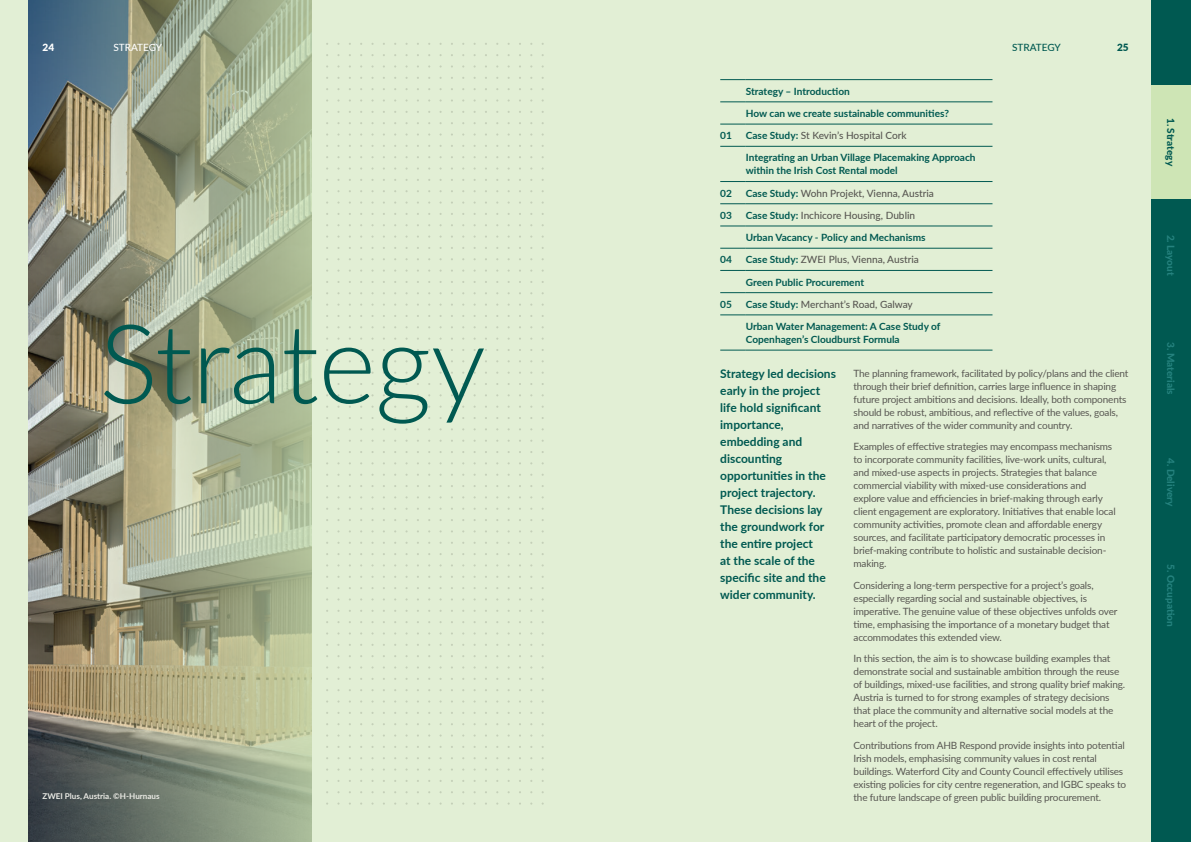
<style>
.page{position:relative;width:1191px;height:842px;background:#e2efd5}
.page>*{position:absolute;margin:0;border:0;box-sizing:border-box;transform-origin:0 0}
.t1{font:300 110px "Lato";letter-spacing:-.005em;color:#005951}
.t2{font:700 12px/17px "Lato";color:#005951}
.t3{font:10px/13px "Lato";letter-spacing:-.015em;color:#585752}
.t4{font:700 10px/13px "Lato";color:#005951}
.t5{font:500 10px "Lato";color:#585752}
.t6{font:800 10px "Lato";color:#25827e}
.t7{font:800 10px "Lato";letter-spacing:-.005em;color:#005951}
.t8{font:500 10px "Lato";color:#fff}
.t9{font:500 10px "Lato";color:#005951}
.t10{font:900 10px "Lato";color:#005951}
.t11{font:900 10px "Lato";color:#fff}
.t12{font:700 8px "Lato";color:#ecece6}
.s1{font-weight:700;color:#005951}
</style>
<div class="page">
<svg style="left:720px;top:79px;width:26px;height:1px"></svg>
<hr style="left:746px;top:79px;width:246px;height:1px;background:#005951">
<svg style="left:720px;top:102px;width:26px;height:1px"></svg>
<hr style="left:746px;top:102px;width:246px;height:1px;background:#005951">
<svg style="left:720px;top:124px;width:26px;height:1px"></svg>
<hr style="left:746px;top:124px;width:246px;height:1px;background:#005951">
<svg style="left:720px;top:146px;width:26px;height:1px"></svg>
<hr style="left:746px;top:146px;width:246px;height:1px;background:#005951">
<svg style="left:720px;top:181px;width:26px;height:1px"></svg>
<hr style="left:746px;top:181px;width:246px;height:1px;background:#005951">
<svg style="left:720px;top:203px;width:26px;height:1px"></svg>
<hr style="left:746px;top:203px;width:246px;height:1px;background:#005951">
<svg style="left:720px;top:226px;width:26px;height:1px"></svg>
<hr style="left:746px;top:226px;width:246px;height:1px;background:#005951">
<svg style="left:720px;top:248px;width:26px;height:1px"></svg>
<hr style="left:746px;top:248px;width:246px;height:1px;background:#005951">
<svg style="left:720px;top:270px;width:26px;height:1px"></svg>
<hr style="left:746px;top:270px;width:246px;height:1px;background:#005951">
<svg style="left:720px;top:292px;width:26px;height:1px"></svg>
<hr style="left:746px;top:292px;width:246px;height:1px;background:#005951">
<svg style="left:720px;top:315px;width:26px;height:1px"></svg>
<hr style="left:746px;top:315px;width:246px;height:1px;background:#005951">
<svg style="left:720px;top:350px;width:26px;height:1px"></svg>
<hr style="left:746px;top:350px;width:246px;height:1px;background:#005951">
<img style="left:28px;top:0;width:284px;height:842px">
<div style="left:1151px;top:0;width:40px;height:842px;background:#005951"></div>
<div style="left:1151px;top:85px;width:40px;height:113px;background:#cee5b5"></div>
<p class="t11" style="left:43px;top:39px;width:13px">24</p>
<p class="t8" style="left:113px;top:40px;width:50px">STRATEGY</p>
<p class="t9" style="left:1012px;top:40px;width:50px">STRATEGY</p>
<p class="t4" style="left:746px;top:84px;width:106px">Strategy – Introduction</p>
<p class="t4" style="left:746px;top:106px;width:205px">How can we create sustainable communities?</p>
<p class="t10" style="left:1117px;top:39px;width:13px">25</p>
<h1 class="t1" style="left:99px;top:287px;width:388px">Strategy</h1>
<p class="t12" style="left:43px;top:791px;width:119px">ZWEI Plus, Austria. ©H-Hurnaus</p>
<p class="t4" style="left:720px;top:129px;width:13px">01</p>
<p class="t5" style="left:746px;top:128px;width:162px"><span class="s1">Case Study:</span> St Kevin’s Hospital Cork</p>
<p class="t4" style="left:746px;top:151px;width:231px">Integrating an Urban Village Placemaking Approach within the Irish Cost Rental model</p>
<p class="t4" style="left:720px;top:186px;width:13px">02</p>
<p class="t5" style="left:746px;top:186px;width:190px"><span class="s1">Case Study:</span> Wohn Projekt, Vienna, Austria</p>
<p class="t4" style="left:720px;top:208px;width:13px">03</p>
<p class="t5" style="left:746px;top:208px;width:171px"><span class="s1">Case Study:</span> Inchicore Housing, Dublin</p>
<p class="t4" style="left:746px;top:231px;width:181px">Urban Vacancy - Policy and Mechanisms</p>
<p class="t4" style="left:720px;top:253px;width:13px">04</p>
<p class="t5" style="left:746px;top:252px;width:175px"><span class="s1">Case Study:</span> ZWEI Plus, Vienna, Austria</p>
<p class="t4" style="left:746px;top:275px;width:120px">Green Public Procurement</p>
<p class="t4" style="left:720px;top:297px;width:13px">05</p>
<p class="t5" style="left:746px;top:297px;width:169px"><span class="s1">Case Study:</span> Merchant’s Road, Galway</p>
<p class="t4" style="left:746px;top:319px;width:196px">Urban Water Management: A Case Study of<br>Copenhagen’s Cloudburst Formula</p>
<p class="t2" style="left:720px;top:365px;width:117px">Strategy led decisions early in the project life hold significant importance, embedding and discounting opportunities in the project trajectory.<br>These decisions lay the groundwork for the entire project<br>at the scale of the specific site and the wider community.</p>
<p class="t3" style="left:853px;top:366px;width:276px">The planning framework, facilitated by policy/plans and the client through their brief definition, carries large influence in shaping future project ambitions and decisions. Ideally, both components should be robust, ambitious, and reflective of the values, goals, and narratives of the wider community and country.</p>
<p class="t3" style="left:853px;top:439px;width:264px">Examples of effective strategies may encompass mechanisms to incorporate community facilities, live-work units, cultural, and mixed-use aspects in projects. Strategies that balance commercial viability with mixed-use considerations and explore value and efficiencies in brief-making through early client engagement are exploratory. Initiatives that enable local community activities, promote clean and affordable energy sources, and facilitate participatory democratic processes in brief-making contribute to holistic and sustainable decision&shy;making.</p>
<p class="t3" style="left:853px;top:578px;width:265px">Considering a long-term perspective for a project’s goals, especially regarding social and sustainable objectives, is imperative. The genuine value of these objectives unfolds over time, emphasising the importance of a monetary budget that accommodates this extended view.</p>
<p class="t3" style="left:853px;top:651px;width:273px">In this section, the aim is to showcase building examples that demonstrate social and sustainable ambition through the reuse of buildings, mixed-use facilities, and strong quality brief making.<br>Austria is turned to for strong examples of strategy decisions that place the community and alternative social models at the heart of the project.</p>
<p class="t3" style="left:853px;top:738px;width:274px">Contributions from AHB Respond provide insights into potential Irish models, emphasising community values in cost rental buildings. Waterford City and County Council effectively utilises existing policies for city centre regeneration, and IGBC speaks to the future landscape of green public building procurement.</p>
<p class="t7" style="left:1178px;top:118px;width:50px;rotate:90deg">1. Strategy</p>
<p class="t6" style="left:1178px;top:235px;width:43px;rotate:90deg">2. Layout</p>
<p class="t6" style="left:1178px;top:342px;width:54px;rotate:90deg">3. Materials</p>
<p class="t6" style="left:1178px;top:458px;width:50px;rotate:90deg">4. Delivery</p>
<p class="t6" style="left:1178px;top:564px;width:64px;rotate:90deg">5. Occupation</p>
</div>
